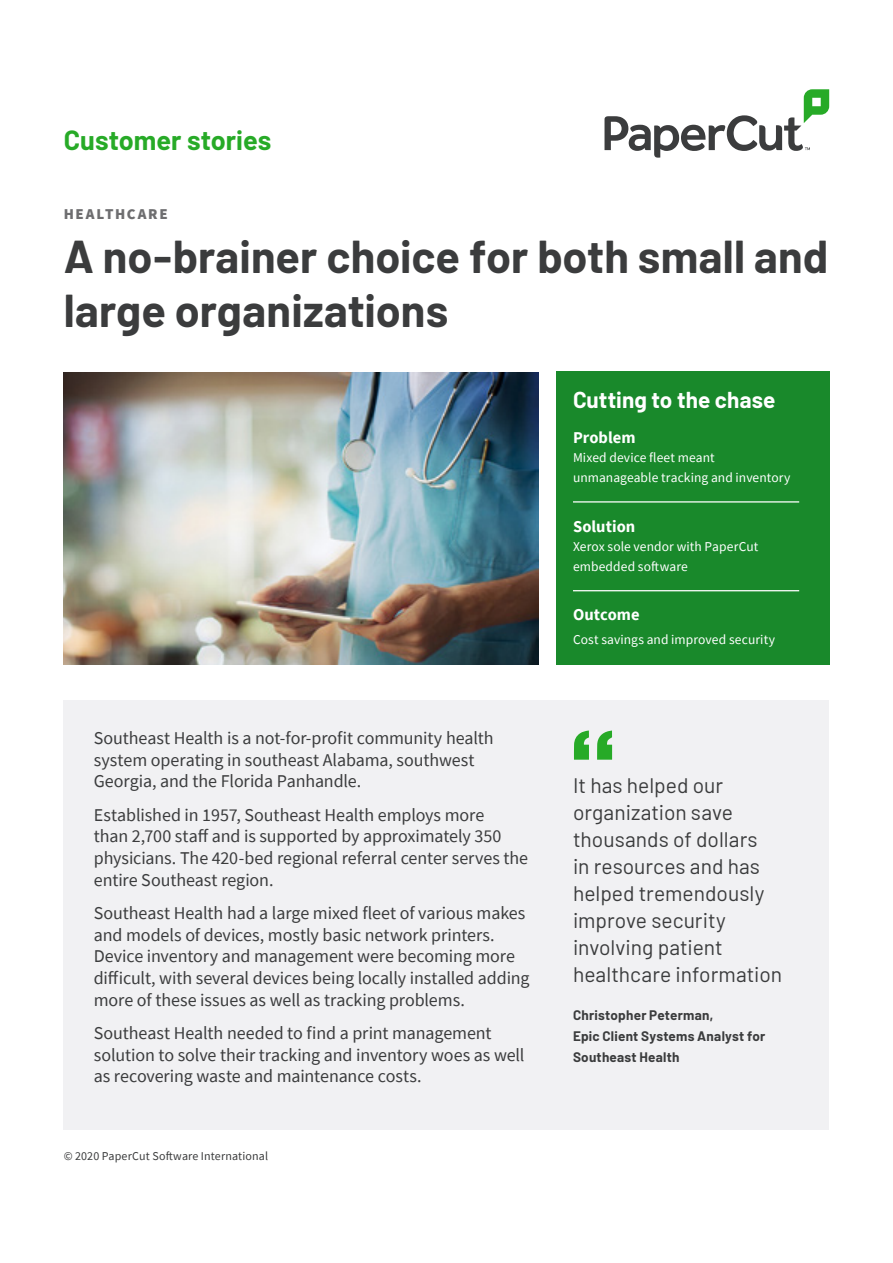
<style>
.page{position:relative;width:893px;height:1263px;background:#fff}
.page>*{position:absolute;margin:0;border:0;box-sizing:border-box;transform-origin:0 0}
.t1{font:700 45px/54px "Barlow";color:#3b3c3d}
.t2{font:700 27px "Barlow";letter-spacing:.005em;color:#27aa27}
.t3{font:700 22.5px "Barlow";letter-spacing:.005em;color:#fff}
.t4{font:21px/27px "Barlow";color:#3b3c3d}
.t5{font:18px/21.6px "Source Sans Pro";letter-spacing:-.005em;color:#3b3c3d}
.t6{font:700 16.5px "Source Sans Pro";letter-spacing:.005em;color:#fff}
.t7{font:900 15px "Source Sans Pro";letter-spacing:.11em;color:#6e6e70}
.t8{font:13.5px/19.5px "Source Sans Pro";letter-spacing:.005em;color:#fff}
.t9{font:700 13.5px/21px "Barlow";letter-spacing:.02em;color:#3b3c3d}
.t10{font:12px "Source Sans Pro";letter-spacing:.01em;color:#3b3c3d}
</style>
<div class="page">
<div style="left:64px;top:700px;width:765px;height:429px;background:#f1f1f3"></div>
<img style="left:64px;top:372px;width:474px;height:292px">
<div style="left:556px;top:371px;width:273px;height:293px;background:#19892b"></div>
<hr style="left:573px;top:501px;width:226px;height:1px;background:#fff">
<hr style="left:573px;top:590px;width:226px;height:1px;background:#fff">
<svg style="left:604px;top:89px;width:225px;height:69px"></svg>
<svg style="left:574px;top:730px;width:15px;height:30px"></svg>
<svg style="left:597px;top:730px;width:15px;height:30px"></svg>
<h2 class="t2" style="left:64px;top:120px;width:209px">Customer stories</h2>
<p class="t7" style="left:64px;top:203px;width:105px">HEALTHCARE</p>
<h1 class="t1" style="left:64px;top:226px;width:766px">A no-brainer choice for both small and large organizations</h1>
<p class="t5" style="left:94px;top:727px;width:401px">Southeast Health is a not-for-profit community health system operating in southeast Alabama, southwest<br>Georgia, and the Florida Panhandle.</p>
<p class="t5" style="left:94px;top:804px;width:436px">Established in 1957, Southeast Health employs more<br>than 2,700 staff and is supported by approximately 350 physicians. The 420-bed regional referral center serves the entire Southeast region.</p>
<p class="t5" style="left:94px;top:902px;width:437px">Southeast Health had a large mixed fleet of various makes and models of devices, mostly basic network printers.<br>Device inventory and management were becoming more difficult, with several devices being locally installed adding more of these issues as well as tracking problems.</p>
<p class="t5" style="left:94px;top:1022px;width:432px">Southeast Health needed to find a print management solution to solve their tracking and inventory woes as well as recovering waste and maintenance costs.</p>
<p class="t10" style="left:64px;top:1148px;width:206px">© 2020 PaperCut Software International</p>
<p class="t3" style="left:573px;top:383px;width:204px">Cutting to the chase</p>
<p class="t6" style="left:573px;top:426px;width:64px">Problem</p>
<p class="t8" style="left:573px;top:448px;width:219px">Mixed device fleet meant unmanageable tracking and inventory</p>
<p class="t6" style="left:573px;top:515px;width:64px">Solution</p>
<p class="t8" style="left:573px;top:537px;width:187px">Xerox sole vendor with PaperCut embedded software</p>
<p class="t6" style="left:573px;top:604px;width:68px">Outcome</p>
<p class="t8" style="left:573px;top:630px;width:204px">Cost savings and improved security</p>
<p class="t4" style="left:573px;top:770px;width:211px">It has helped our organization save thousands of dollars<br>in resources and has helped tremendously improve security involving patient healthcare information</p>
<p class="t9" style="left:573px;top:1003px;width:194px">Christopher Peterman,<br>Epic Client Systems Analyst for<br>Southeast Health</p>
</div>
